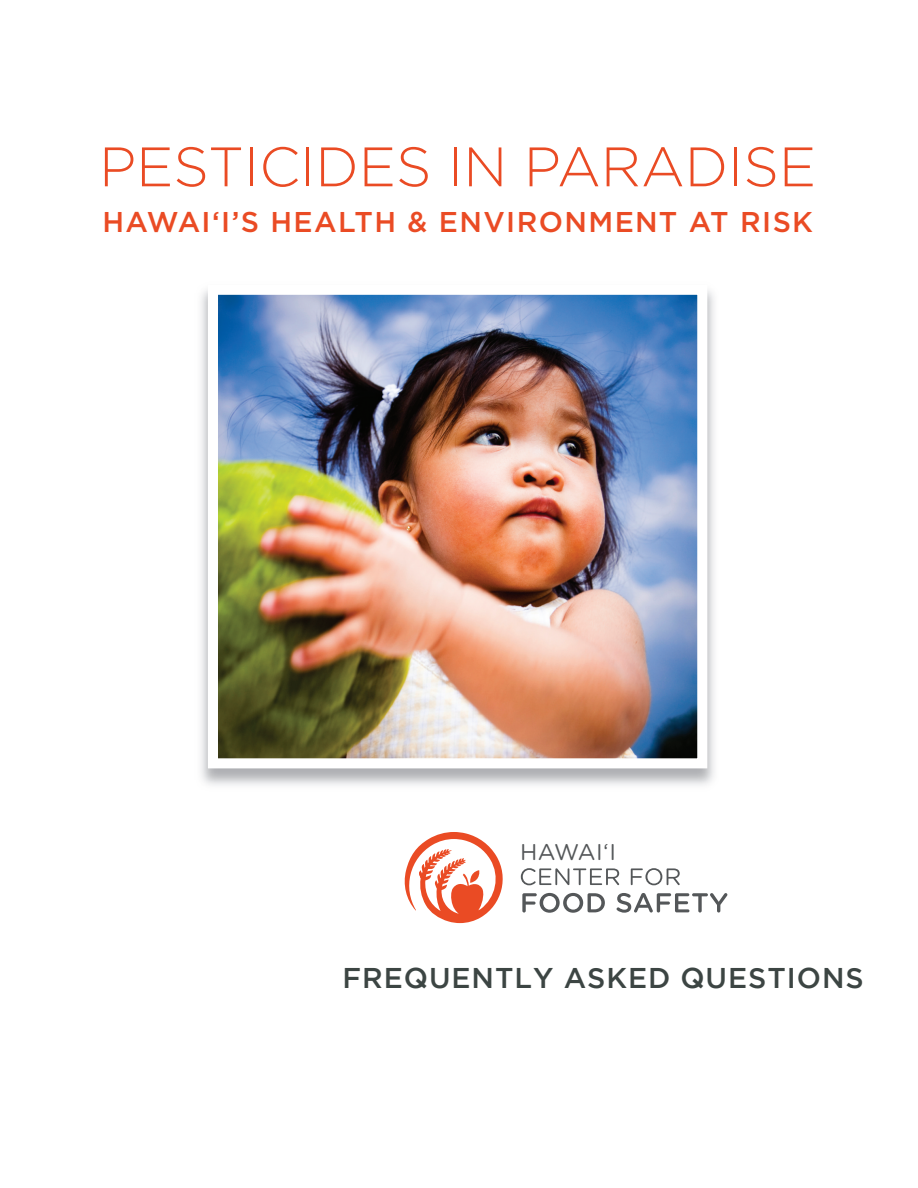
<style>
.page{position:relative;width:918px;height:1188px;background:#fff}
.page>*{position:absolute;margin:0;border:0;box-sizing:border-box;transform-origin:0 0}
.t1{font:300 55.5px "Gotham";color:#ea4b24}
.t2{font:500 28.65px "Gotham";letter-spacing:.05em;color:#ea4b24}
.t3{font:500 28.5px "Gotham";letter-spacing:.035em;color:#3c4543}
.t4{font:22.8px "Gotham Rounded";color:#545759}
</style>
<div class="page">
<svg style="left:521px;top:868px;width:98px;height:17px"></svg>
<svg style="left:631px;top:868px;width:49px;height:17px"></svg>
<svg style="left:522px;top:893px;width:83px;height:20px"></svg>
<svg style="left:617px;top:893px;width:110px;height:20px"></svg>
<svg style="left:405px;top:832px;width:98px;height:91px"></svg>
<img style="left:201px;top:290px;width:513px;height:496px">
<img style="left:219px;top:296px;width:477px;height:461px">
<div style="left:208px;top:285px;width:499px;height:483px;border:10px solid #fff"></div>
<h1 class="t1" style="left:99px;top:132px;width:718px">PESTICIDES IN PARADISE</h1>
<p class="t2" style="left:102px;top:204px;width:712px">HAWAI‘I’S HEALTH &amp; ENVIRONMENT AT RISK</p>
<p class="t4" style="left:520px;top:836px;width:97px">HAWAI‘I</p>
<p class="t3" style="left:343px;top:962px;width:523px">FREQUENTLY ASKED QUESTIONS</p>
</div>
